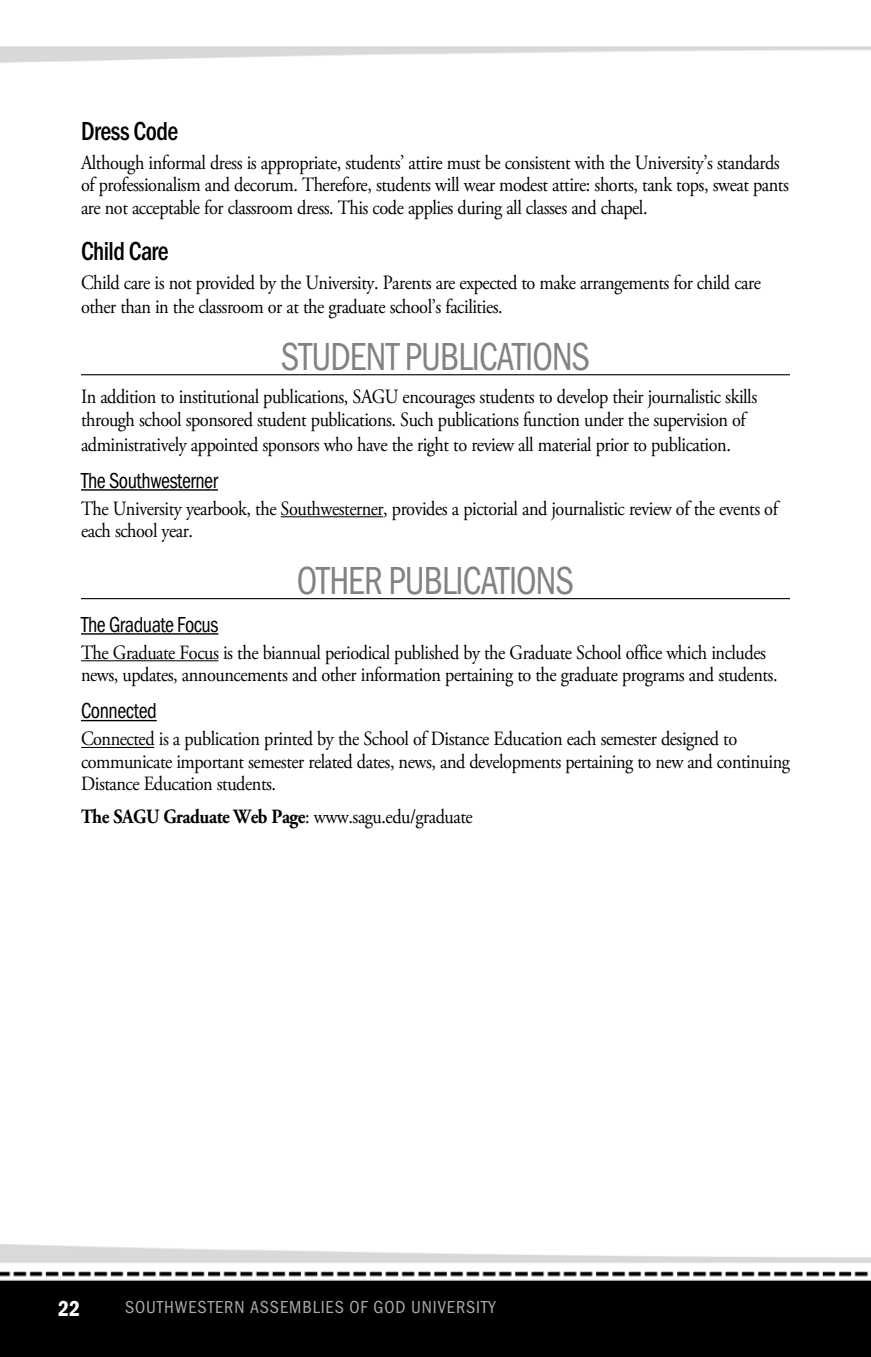
<style>
.page{position:relative;width:871px;height:1357px;background:#fff}
.page>*{position:absolute;margin:0;border:0;box-sizing:border-box;transform-origin:0 0}
.t1{font:40.5px "Franklin Gothic URW Con Boo";letter-spacing:-.025em;color:#808285;scale:.9 1}
.t2{font:500 27px "Franklin Gothic URW Con";letter-spacing:-.025em;color:#000;scale:.9 1}
.t3{font:22.5px "Franklin Gothic URW Con Boo";letter-spacing:-.025em;color:#000;scale:.9 1}
.t4{font:22.5px "Franklin Gothic URW Con Dem";color:#fff;scale:.95 1}
.t5{font:20.25px/22.5px "Adobe Garamond Pro";letter-spacing:-.025em;color:#000;scale:.9 1}
.t6{font:700 20.25px "Adobe Garamond Pro";letter-spacing:-.025em;color:#000;scale:.9 1}
.t7{font:18px "Franklin Gothic URW Con Boo";letter-spacing:.05em;color:#a7a9ac}
.s1{font-weight:400}
</style>
<div class="page">
<img style="left:0;top:46px;width:871px;height:1311px">
<hr style="left:81px;top:374px;width:709px;height:1px;background:#000">
<hr style="left:81px;top:489px;width:137px;height:2px;background:#000">
<hr style="left:281px;top:516px;width:102px;height:1px;background:#000">
<hr style="left:81px;top:598px;width:709px;height:1px;background:#000">
<hr style="left:81px;top:633px;width:137px;height:2px;background:#000">
<hr style="left:81px;top:660px;width:137px;height:1px;background:#000">
<hr style="left:81px;top:720px;width:76px;height:1px;background:#000">
<hr style="left:81px;top:747px;width:73px;height:1px;background:#000">
<hr style="left:870px;top:0;width:1px;height:101px;background:#939598">
<div style="left:850px;top:80px;width:21px;height:505px;background:#fff"></div>
<h2 class="t2" style="left:81px;top:113px;width:109px">Dress Code</h2>
<p class="t5" style="left:81px;top:152px;width:788px">Although informal dress is appropriate, students’ attire must be consistent with the University’s standards of professionalism and decorum. Therefore, students will wear modest attire: shorts, tank tops, sweat pants are not acceptable for classroom dress. This code applies during all classes and chapel.</p>
<h2 class="t2" style="left:81px;top:233px;width:99px">Child Care</h2>
<p class="t5" style="left:81px;top:271px;width:757px;line-height:24.8px">Child care is not provided by the University. Parents are expected to make arrangements for child care other than in the classroom or at the graduate school’s facilities.</p>
<h1 class="t1" style="left:281px;top:331px;width:345px">STUDENT PUBLICATIONS</h1>
<p class="t5" style="left:81px;top:386px;width:753px">In addition to institutional publications, SAGU encourages students to develop their journalistic skills through school sponsored student publications. Such publications function under the supervision of</p>
<p class="t5" style="left:81px;top:434px;width:723px">administratively appointed sponsors who have the right to review all material prior to publication.</p>
<p class="t3" style="left:81px;top:466px;width:154px">The Southwesterner</p>
<p class="t5" style="left:81px;top:498px;width:776px">The University yearbook, the Southwesterner, provides a pictorial and journalistic review of the events of each school year.</p>
<h1 class="t1" style="left:297px;top:555px;width:309px">OTHER PUBLICATIONS</h1>
<p class="t3" style="left:81px;top:610px;width:154px">The Graduate Focus</p>
<p class="t5" style="left:81px;top:642px;width:775px">The Graduate Focus is the biannual periodical published by the Graduate School office which includes news, updates, announcements and other information pertaining to the graduate programs and students.</p>
<p class="t3" style="left:81px;top:697px;width:86px">Connected</p>
<p class="t5" style="left:81px;top:728px;width:789px">Connected is a publication printed by the School of Distance Education each semester designed to communicate important semester related dates, news, and developments pertaining to new and continuing<br>Distance Education students.</p>
<p class="t6" style="left:81px;top:805px;width:437px">The SAGU Graduate Web Page<span class="s1">: www.sagu.edu/graduate</span></p>
<p class="t4" style="left:58px;top:1293px;width:24px">22</p>
<p class="t7" style="left:125px;top:1296px;width:372px">SOUTHWESTERN ASSEMBLIES OF GOD UNIVERSITY</p>
</div>
